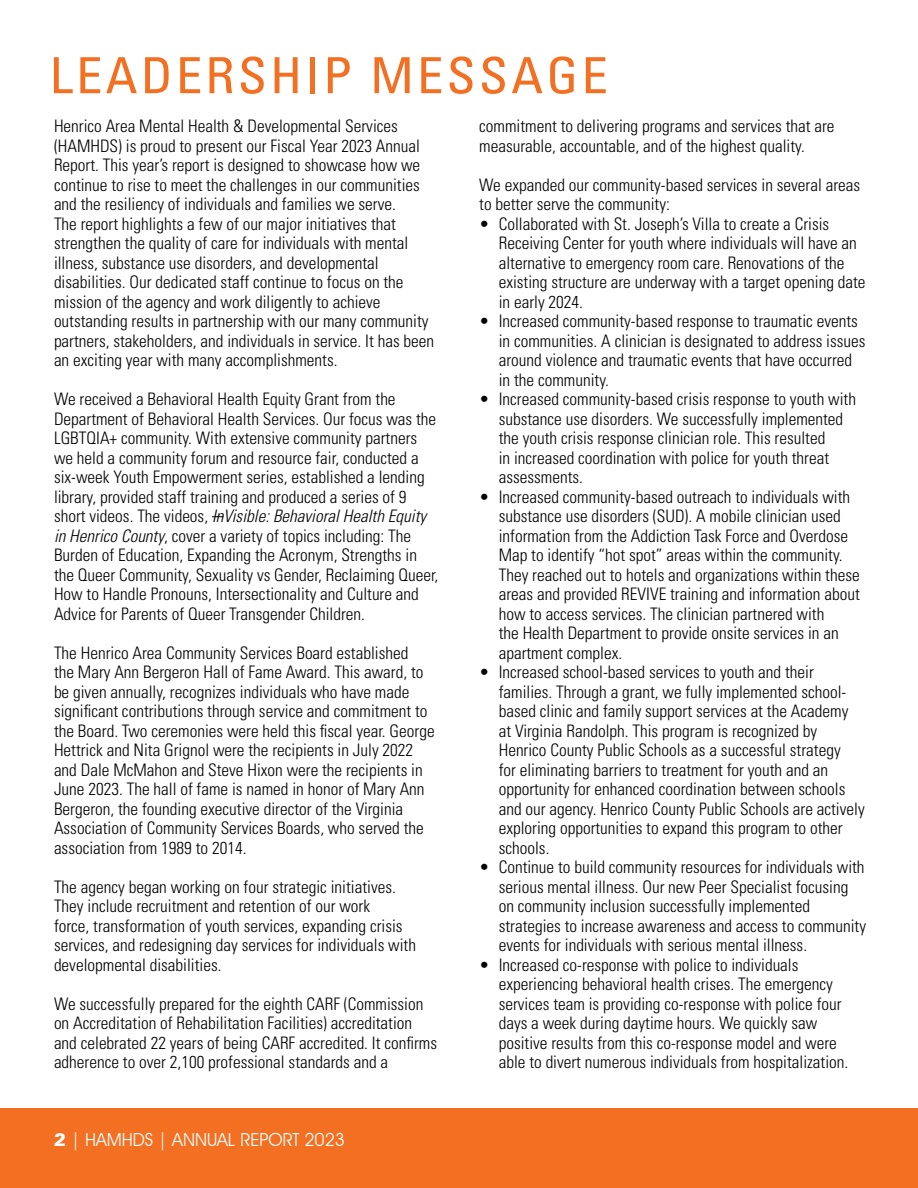
<style>
.page{position:relative;width:918px;height:1188px;background:#fff}
.page>*{position:absolute;margin:0;border:0;box-sizing:border-box;transform-origin:0 0}
.t1{font:condensed 49.8px "Univers";letter-spacing:.06em;color:#f36f21;scale:1.05 1}
.t2{font:18px "Avant Garde IT Cby BT";color:#fff}
.t3{font:300 condensed 17.25px/19.5px "Univers";color:#000}
.s1{font-style:italic}
.s2{font-family:"Univers";font-weight:900}
</style>
<div class="page">
<div style="left:0;top:1108px;width:918px;height:80px;background:#f36f21"></div>
<svg style="left:212px;top:516px;width:12px;height:1px"></svg>
<p class="t1" style="left:50px;top:44px;width:533px">LEADERSHIP MESSAGE</p>
<p class="t3" style="left:54px;top:117px;width:382px">Henrico Area Mental Health &amp; Developmental Services (HAMHDS) is proud to present our Fiscal Year 2023 Annual Report. This year’s report is designed to showcase how we continue to rise to meet the challenges in our communities and the resiliency of individuals and families we serve.<br>The report highlights a few of our major initiatives that strengthen the quality of care for individuals with mental illness, substance use disorders, and developmental disabilities. Our dedicated staff continue to focus on the mission of the agency and work diligently to achieve outstanding results in partnership with our many community partners, stakeholders, and individuals in service. It has been an exciting year with many accomplishments.</p>
<p class="t3" style="left:54px;top:390px;width:386px">We received a Behavioral Health Equity Grant from the Department of Behavioral Health Services. Our focus was the LGBTQIA+ community. With extensive community partners we held a community forum and resource fair, conducted a six-week Youth Empowerment series, established a lending library, provided staff training and produced a series of 9 short videos. The videos, <span class="s1">InVisible: Behavioral Health Equity in Henrico County</span>, cover a variety of topics including: The Burden of Education, Expanding the Acronym, Strengths in the Queer Community, Sexuality vs Gender, Reclaiming Queer, How to Handle Pronouns, Intersectionality and Culture and Advice for Parents of Queer Transgender Children.</p>
<p class="t3" style="left:54px;top:643px;width:382px">The Henrico Area Community Services Board established<br>the Mary Ann Bergeron Hall of Fame Award. This award, to be given annually, recognizes individuals who have made significant contributions through service and commitment to the Board. Two ceremonies were held this fiscal year. George Hettrick and Nita Grignol were the recipients in July 2022 and Dale McMahon and Steve Hixon were the recipients in June 2023. The hall of fame is named in honor of Mary Ann Bergeron, the founding executive director of the Virginia Association of Community Services Boards, who served the association from 1989 to 2014.</p>
<p class="t3" style="left:54px;top:877px;width:364px">The agency began working on four strategic initiatives.<br>They include recruitment and retention of our work<br>force, transformation of youth services, expanding crisis services, and redesigning day services for individuals with developmental disabilities.</p>
<p class="t3" style="left:54px;top:994px;width:385px">We successfully prepared for the eighth CARF (Commission on Accreditation of Rehabilitation Facilities) accreditation and celebrated 22 years of being CARF accredited. It confirms adherence to over 2,100 professional standards and a</p>
<p class="t2" style="left:54px;top:1129px;width:293px"><span class="s2">2</span> | HAMHDS | ANNUAL REPORT 2023</p>
<p class="t3" style="left:479px;top:117px;width:357px">commitment to delivering programs and services that are measurable, accountable, and of the highest quality.</p>
<p class="t3" style="left:479px;top:175px;width:382px">We expanded our community-based services in several areas to better serve the community:</p>
<p class="t3" style="left:499px;top:214px;width:368px;text-indent:-20px">• Collaborated with St. Joseph’s Villa to create a Crisis Receiving Center for youth where individuals will have an alternative to emergency room care. Renovations of the existing structure are underway with a target opening date in early 2024.</p>
<p class="t3" style="left:499px;top:312px;width:368px;text-indent:-20px">• Increased community-based response to traumatic events in communities. A clinician is designated to address issues around violence and traumatic events that have occurred in the community.</p>
<p class="t3" style="left:499px;top:390px;width:359px;text-indent:-20px">• Increased community-based crisis response to youth with substance use disorders. We successfully implemented the youth crisis response clinician role. This resulted<br>in increased coordination with police for youth threat assessments.</p>
<p class="t3" style="left:499px;top:487px;width:363px;text-indent:-20px">• Increased community-based outreach to individuals with substance use disorders (SUD). A mobile clinician used information from the Addiction Task Force and Overdose Map to identify “hot spot” areas within the community.<br>They reached out to hotels and organizations within these areas and provided REVIVE training and information about how to access services. The clinician partnered with<br>the Health Department to provide onsite services in an apartment complex.</p>
<p class="t3" style="left:499px;top:663px;width:367px;text-indent:-20px">• Increased school-based services to youth and their families. Through a grant, we fully implemented school&shy;based clinic and family support services at the Academy at Virginia Randolph. This program is recognized by Henrico County Public Schools as a successful strategy<br>for eliminating barriers to treatment for youth and an opportunity for enhanced coordination between schools and our agency. Henrico County Public Schools are actively exploring opportunities to expand this program to other schools.</p>
<p class="t3" style="left:499px;top:858px;width:369px;text-indent:-20px">• Continue to build community resources for individuals with serious mental illness. Our new Peer Specialist focusing on community inclusion successfully implemented strategies to increase awareness and access to community events for individuals with serious mental illness.</p>
<p class="t3" style="left:499px;top:955px;width:351px;text-indent:-20px">• Increased co-response with police to individuals experiencing behavioral health crises. The emergency services team is providing co-response with police four days a week during daytime hours. We quickly saw positive results from this co-response model and were able to divert numerous individuals from hospitalization.</p>
</div>
